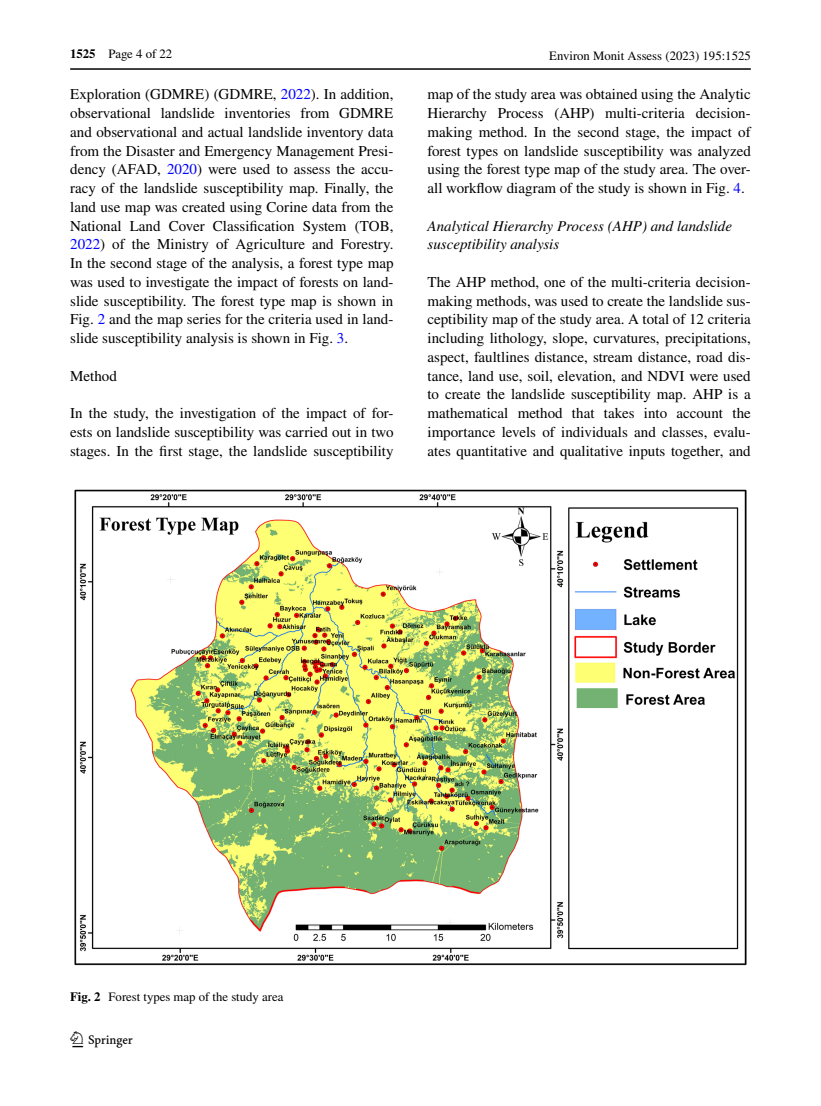
<style>
.page{position:relative;width:821px;height:1106px;background:#fff}
.page>*{position:absolute;margin:0;border:0;box-sizing:border-box;transform-origin:0 0}
.t1{font:22.5px "Springnew Regular 2";color:#000}
.t2{font:15px/18.8px "STIX";color:#000;text-align:justify}
.t3{font:italic 15px/18.8px "STIX";color:#000}
.t4{font:12.75px "STIX";color:#000}
.s1{font-weight:700}
.s2{color:#00f}
</style>
<div class="page">
<hr style="left:70px;top:68px;width:680px;height:2px;background:#000">
<img style="left:74px;top:489px;width:672px;height:476px">
<p class="t4" style="left:70px;top:45px;width:104px"><span class="s1">1525</span> Page 4 of 22</p>
<p class="t2" style="left:70px;top:86px;width:325px">Exploration (GDMRE) (GDMRE, <span class="s2">2022</span>). In addition, observational landslide inventories from GDMRE and observational and actual landslide inventory data from the Disaster and Emergency Management Presi&shy;dency (AFAD, <span class="s2">2020</span>) were used to assess the accu&shy;racy of the landslide susceptibility map. Finally, the land use map was created using Corine data from the National Land Cover Classification System (TOB, <span class="s2">2022</span>) of the Ministry of Agriculture and Forestry.<br>In the second stage of the analysis, a forest type map was used to investigate the impact of forests on land&shy;slide susceptibility. The forest type map is shown in Fig. <span class="s2">2</span> and the map series for the criteria used in land&shy;slide susceptibility analysis is shown in Fig. <span class="s2">3</span>.</p>
<p class="t2" style="left:70px;top:367px;width:48px">Method</p>
<p class="t2" style="left:70px;top:405px;width:325px">In the study, the investigation of the impact of for&shy;ests on landslide susceptibility was carried out in two stages. In the first stage, the landslide susceptibility</p>
<p class="t4" style="left:549px;top:47px;width:203px">Environ Monit Assess (2023) 195:1525</p>
<p class="t2" style="left:427px;top:86px;width:325px">map of the study area was obtained using the Analytic Hierarchy Process (AHP) multi-criteria decision&shy;making method. In the second stage, the impact of forest types on landslide susceptibility was analyzed using the forest type map of the study area. The over&shy;all workflow diagram of the study is shown in Fig. <span class="s2">4</span>.</p>
<p class="t3" style="left:427px;top:216px;width:306px">Analytical Hierarchy Process (AHP) and landslide susceptibility analysis</p>
<p class="t2" style="left:427px;top:273px;width:325px">The AHP method, one of the multi-criteria decision&shy;making methods, was used to create the landslide sus&shy;ceptibility map of the study area. A total of 12 criteria including lithology, slope, curvatures, precipitations, aspect, faultlines distance, stream distance, road dis&shy;tance, land use, soil, elevation, and NDVI were used to create the landslide susceptibility map. AHP is a mathematical method that takes into account the importance levels of individuals and classes, evalu&shy;ates quantitative and qualitative inputs together, and</p>
<p class="t4" style="left:70px;top:987px;width:215px"><span class="s1">Fig. 2</span> Forest types map of the study area</p>
<h1 class="t1" style="left:72px;top:1031px;width:62px">1 3</h1>
</div>
